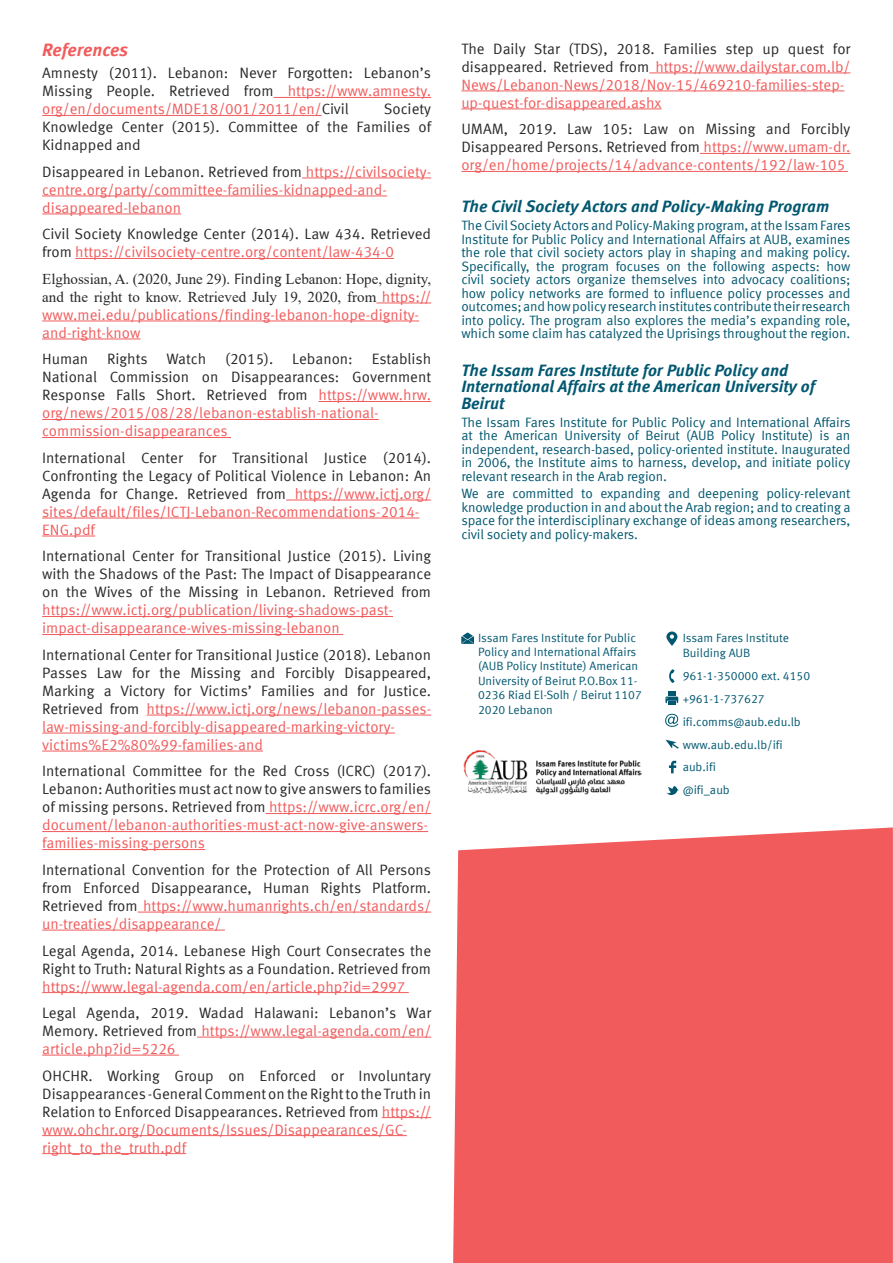
<style>
.page{position:relative;width:893px;height:1263px;background:#fff}
.page>*{position:absolute;margin:0;border:0;box-sizing:border-box;transform-origin:0 0}
.t1{font:italic 700 18px "Meta Offc Pro";color:#f15b5c}
.t2{font:italic 700 16.5px/16.5px "Meta Offc Pro";color:#025870}
.t3{font:15px/18px "Meta Offc Pro Norm";color:#292829;text-align:justify}
.t4{font:15px/18px "Meta Offc Pro Norm";color:#f15b5c}
.t5{font:15px/18px "Times New Roman";color:#292829}
.t6{font:13.5px/13.5px "Meta Offc Pro Norm";letter-spacing:-.01em;color:#025870;text-align:justify}
.t7{font:12px/14.4px "Meta Offc Pro Norm";color:#025870}
.s1{color:#f15b5c}
.s2{color:#292829}
.s3{font-family:"Meta Offc Pro Norm"}
.s4{font-family:"Meta Offc Pro Norm";color:#f15b5c}
</style>
<div class="page">
<img style="left:464px;top:750px;width:177px;height:44px">
<svg style="left:666px;top:631px;width:11px;height:15px"></svg>
<svg style="left:669px;top:669px;width:6px;height:14px"></svg>
<div style="left:668px;top:691px;width:8px;height:5px;background:#025870"></div>
<svg style="left:665px;top:696px;width:13px;height:8px"></svg>
<svg style="left:665px;top:714px;width:13px;height:13px"></svg>
<svg style="left:666px;top:740px;width:13px;height:9px"></svg>
<svg style="left:666px;top:786px;width:13px;height:9px"></svg>
<svg style="left:669px;top:761px;width:7px;height:12px"></svg>
<div style="left:453px;top:827px;width:440px;height:436px;background:#f15b5c"></div>
<hr style="left:274px;top:97px;width:157px;height:1px;background:#f15b5c">
<hr style="left:42px;top:115px;width:280px;height:1px;background:#f15b5c">
<hr style="left:302px;top:177px;width:129px;height:1px;background:#f15b5c">
<hr style="left:42px;top:195px;width:345px;height:1px;background:#f15b5c">
<hr style="left:42px;top:213px;width:139px;height:1px;background:#f15b5c">
<hr style="left:75px;top:258px;width:319px;height:1px;background:#f15b5c">
<hr style="left:376px;top:302px;width:55px;height:1px;background:#f15b5c">
<hr style="left:42px;top:320px;width:377px;height:1px;background:#f15b5c">
<hr style="left:42px;top:338px;width:98px;height:1px;background:#f15b5c">
<hr style="left:319px;top:401px;width:112px;height:1px;background:#f15b5c">
<hr style="left:42px;top:419px;width:337px;height:1px;background:#f15b5c">
<hr style="left:42px;top:437px;width:189px;height:1px;background:#f15b5c">
<hr style="left:286px;top:500px;width:145px;height:1px;background:#f15b5c">
<hr style="left:42px;top:518px;width:377px;height:1px;background:#f15b5c">
<hr style="left:42px;top:536px;width:53px;height:1px;background:#f15b5c">
<hr style="left:42px;top:616px;width:351px;height:1px;background:#f15b5c">
<hr style="left:42px;top:634px;width:301px;height:1px;background:#f15b5c">
<hr style="left:147px;top:715px;width:284px;height:1px;background:#f15b5c">
<hr style="left:42px;top:733px;width:353px;height:1px;background:#f15b5c">
<hr style="left:42px;top:751px;width:221px;height:1px;background:#f15b5c">
<hr style="left:266px;top:813px;width:165px;height:1px;background:#f15b5c">
<hr style="left:42px;top:831px;width:386px;height:1px;background:#f15b5c">
<hr style="left:42px;top:849px;width:163px;height:1px;background:#f15b5c">
<hr style="left:138px;top:912px;width:293px;height:1px;background:#f15b5c">
<hr style="left:42px;top:930px;width:183px;height:1px;background:#f15b5c">
<hr style="left:42px;top:992px;width:367px;height:1px;background:#f15b5c">
<hr style="left:197px;top:1037px;width:234px;height:1px;background:#f15b5c">
<hr style="left:42px;top:1055px;width:137px;height:1px;background:#f15b5c">
<hr style="left:382px;top:1117px;width:49px;height:1px;background:#f15b5c">
<hr style="left:42px;top:1135px;width:365px;height:1px;background:#f15b5c">
<hr style="left:42px;top:1153px;width:144px;height:1px;background:#f15b5c">
<hr style="left:649px;top:72px;width:201px;height:1px;background:#f15b5c">
<hr style="left:461px;top:90px;width:383px;height:1px;background:#f15b5c">
<hr style="left:461px;top:108px;width:200px;height:1px;background:#f15b5c">
<hr style="left:700px;top:153px;width:150px;height:1px;background:#f15b5c">
<hr style="left:461px;top:171px;width:387px;height:1px;background:#f15b5c">
<svg style="left:461px;top:632px;width:13px;height:12px"></svg>
<p class="t1" style="left:42px;top:36px;width:87px">References</p>
<p class="t3" style="left:42px;top:63px;width:390px">Amnesty (2011). Lebanon: Never Forgotten: Lebanon’s Missing People. Retrieved from <span class="s1">https://www.amnesty. org/en/documents/MDE18/001/2011/en/</span>Civil</p>
<p class="t3" style="left:42px;top:99px;width:390px;text-indent:342px">Society Knowledge Center (2015). Committee of the Families of Kidnapped and</p>
<p class="t4" style="left:42px;top:162px;width:390px"><span class="s2">Disappeared in Lebanon. Retrieved from</span> https://civilsociety&shy;centre.org/party/committee-families-kidnapped-and&shy;disappeared-lebanon</p>
<p class="t3" style="left:42px;top:224px;width:390px">Civil Society Knowledge Center (2014). Law 434. Retrieved from <span class="s1">https://civilsociety-centre.org/content/law-434-0</span></p>
<p class="t5" style="left:42px;top:269px;width:390px">Elghossian, A. (2020, June 29). <span class="s3">Finding</span> Lebanon: Hope, dignity, and the right to know. Retrieved July 19, 2020, from <span class="s4">https://</span></p>
<p class="t4" style="left:42px;top:305px;width:378px">www.mei.edu/publications/finding-lebanon-hope-dignity&shy;and-right-know</p>
<p class="t3" style="left:42px;top:349px;width:48px">Human</p>
<p class="t3" style="left:107px;top:349px;width:101px">Rights Watch</p>
<p class="t3" style="left:225px;top:349px;width:50px">(2015).</p>
<p class="t3" style="left:292px;top:349px;width:62px">Lebanon:</p>
<p class="t4" style="left:42px;top:349px;width:390px;text-indent:329px"><span class="s2">Establish National Commission on Disappearances: Government Response Falls Short. Retrieved from</span> https://www.hrw. org/news/2015/08/28/lebanon-establish-national&shy;commission-disappearances</p>
<p class="t3" style="left:42px;top:448px;width:390px;text-align:left">International Center for Transitional Justice (2014).<br>Confronting the Legacy of Political Violence in Lebanon: An Agenda for Change. Retrieved from <span class="s1">https://www.ictj.org/ sites/default/files/ICTJ-Lebanon-Recommendations-2014- ENG.pdf</span></p>
<p class="t3" style="left:42px;top:546px;width:390px">International Center for Transitional Justice (2015). Living with the Shadows of the Past: The Impact of Disappearance on the Wives of the Missing in Lebanon. Retrieved from</p>
<p class="t4" style="left:42px;top:600px;width:352px">https://www.ictj.org/publication/living-shadows-past&shy;impact-disappearance-wives-missing-lebanon</p>
<p class="t3" style="left:42px;top:645px;width:390px;text-align:left">International Center for Transitional Justice (2018). Lebanon Passes Law for the Missing and Forcibly Disappeared, Marking a Victory for Victims’ Families and for Justice.<br>Retrieved from <span class="s1">https://www.ictj.org/news/lebanon-passes&shy;law-missing-and-forcibly-disappeared-marking-victory&shy;victims%E2%80%99-families-and</span></p>
<p class="t3" style="left:42px;top:761px;width:390px;text-align:left">International Committee for the Red Cross (ICRC) (2017).<br>Lebanon: Authorities must act now to give answers to families of missing persons. Retrieved from <span class="s1">https://www.icrc.org/en/ document/lebanon-authorities-must-act-now-give-answers&shy;families-missing-persons</span></p>
<p class="t3" style="left:42px;top:860px;width:390px">International Convention for the Protection of All Persons from Enforced Disappearance, Human Rights Platform.<br>Retrieved from <span class="s1">https://www.humanrights.ch/en/standards/ un-treaties/disappearance/</span></p>
<p class="t3" style="left:42px;top:940px;width:390px">Legal Agenda, 2014. Lebanese High Court Consecrates the<br>Right to Truth: Natural Rights as a Foundation. Retrieved from</p>
<p class="t4" style="left:42px;top:976px;width:365px">https://www.legal-agenda.com/en/article.php?id=2997</p>
<p class="t3" style="left:42px;top:1003px;width:390px">Legal Agenda, 2019. Wadad Halawani: Lebanon’s War Memory. Retrieved from <span class="s1">https://www.legal-agenda.com/en/ article.php?id=5226</span></p>
<p class="t3" style="left:42px;top:1065px;width:390px;text-align:left">OHCHR. Working Group on Enforced or Involuntary Disappearances -General Comment on the Right to the Truth in Relation to Enforced Disappearances. Retrieved from <span class="s1">https:// www.ohchr.org/Documents/Issues/Disappearances/GC&shy;right_to_the_truth.pdf</span></p>
<p class="t4" style="left:461px;top:39px;width:391px"><span class="s2">The Daily Star (TDS), 2018. Families step up quest for disappeared. Retrieved from</span> https://www.dailystar.com.lb/ News/Lebanon-News/2018/Nov-15/469210-families-step&shy;up-quest-for-disappeared.ashx</p>
<p class="t3" style="left:461px;top:119px;width:391px">UMAM, 2019. Law 105: Law on Missing and Forcibly Disappeared Persons. Retrieved from <span class="s1">https://www.umam-dr. org/en/home/projects/14/advance-contents/192/law-105</span></p>
<p class="t2" style="left:461px;top:197px;width:369px">The Civil Society Actors and Policy-Making Program</p>
<p class="t6" style="left:461px;top:218px;width:391px">The Civil Society Actors and Policy-Making program, at the Issam Fares Institute for Public Policy and International Affairs at AUB, examines the role that civil society actors play in shaping and making policy.<br>Specifically, the program focuses on the following aspects: how civil society actors organize themselves into advocacy coalitions; how policy networks are formed to influence policy processes and outcomes; and how policy research institutes contribute their research into policy. The program also explores the media’s expanding role, which some claim has catalyzed the Uprisings throughout the region.</p>
<p class="t2" style="left:461px;top:361px;width:355px">The Issam Fares Institute for Public Policy and<br>International Affairs at the American University of<br>Beirut</p>
<p class="t6" style="left:461px;top:414px;width:391px">The Issam Fares Institute for Public Policy and International Affairs at the American University of Beirut (AUB Policy Institute) is an independent, research-based, policy-oriented institute. Inaugurated in 2006, the Institute aims to harness, develop, and initiate policy relevant research in the Arab region.</p>
<p class="t6" style="left:461px;top:486px;width:391px">We are committed to expanding and deepening policy-relevant knowledge production in and about the Arab region; and to creating a space for the interdisciplinary exchange of ideas among researchers, civil society and policy-makers.</p>
<p class="t7" style="left:478px;top:629px;width:165px">Issam Fares Institute for Public<br>Policy and International Affairs (AUB Policy Institute) American<br>University of Beirut P.O.Box 11-<br>0236 Riad El-Solh / Beirut 1107<br>2020 Lebanon</p>
<p class="t7" style="left:683px;top:630px;width:108px">Issam Fares Institute<br>Building AUB</p>
<p class="t7" style="left:683px;top:663px;width:129px;line-height:23px">961-1-350000 ext. 4150 +961-1-737627 ifi.comms@aub.edu.lb www.aub.edu.lb/ifi aub.ifi<br>@ifi_aub</p>
</div>
